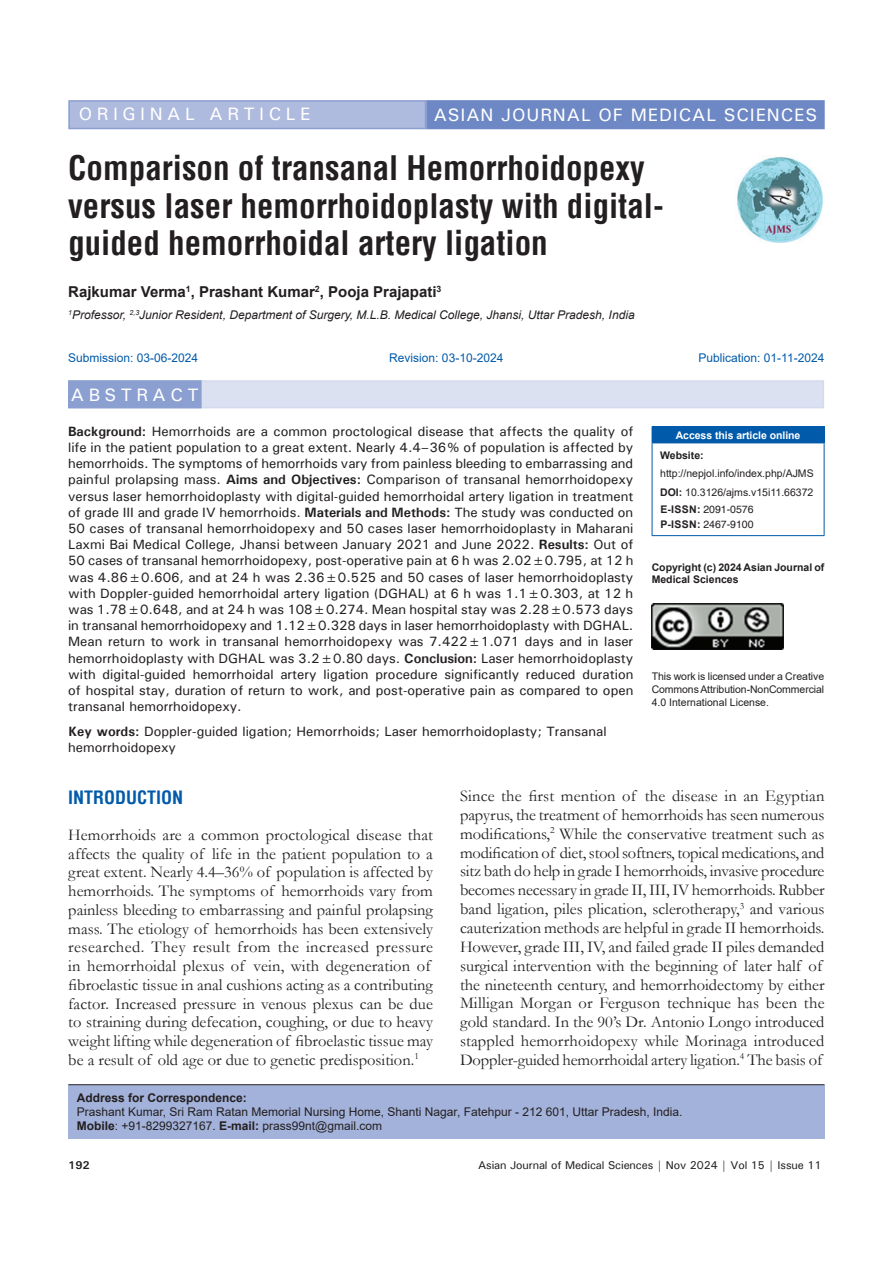
<style>
.page{position:relative;width:893px;height:1263px;background:#fff}
.page>*{position:absolute;margin:0;border:0;box-sizing:border-box;transform-origin:0 0}
.AT{font:700 condensed 33px/37.5px "Helvetica";color:#231f20}
.AH{font:500 18px "Univers";letter-spacing:.05em;color:#fff}
.AH-2{font:500 18px "Univers";letter-spacing:.25em;color:#fff}
.t1{font:700 condensed 18px "Helvetica";color:#015aaa}
.ABSH{font:500 18px "Univers";letter-spacing:.25em;color:#fff}
.TX{font:16.5px/18.9px "Garamond";color:#231f20}
.AU{font:700 15px "Helvetica";color:#231f20}
.ABS{font:500 13.5px/16.2px "Univers";color:#231f20;text-align:justify}
.KWD{font:500 13.5px/16.2px "Univers";color:#231f20}
.ADD{font:12px/14.4px "Arial";color:#231f20}
.AFF{font:italic 12px "Arial";color:#231f20}
.HIS{font:12px "Arial";color:#015aaa}
.t2{font:500 11.25px "Univers";letter-spacing:-.01em;color:#231f20}
.t3{font:700 11.25px "Univers";color:#231f20}
.License{font:10.5px/12.6px "Arial";letter-spacing:-.01em;color:#231f20;text-align:justify}
.License-2{font:700 10.5px/12.6px "Arial";color:#231f20}
.Web{font:10.5px/18.8px "Arial";color:#231f20}
.ISSN{font:10.5px/14.2px "Helvetica";color:#231f20}
.DOI{font:10.5px "Arial";color:#231f20}
.t4{font:700 10.5px "Arial";letter-spacing:-.005em;color:#fff}
.s1{font-weight:700}
</style>
<div class="page">
<div style="left:68px;top:1085px;width:756px;height:53px;background:#a3b2da"></div>
<hr style="left:68px;top:1084px;width:756px;height:1px;background:#231f20">
<img style="left:737px;top:157px;width:86px;height:86px">
<div style="left:69px;top:101px;width:356px;height:28px;background:#aebade"></div>
<div style="left:68px;top:100px;width:358px;height:29px;border:2px solid #8b9fd1"></div>
<div style="left:427px;top:101px;width:397px;height:28px;background:#6d88c5"></div>
<div style="left:426px;top:100px;width:399px;height:29px;border:2px solid #6d88c5"></div>
<div style="left:69px;top:380px;width:755px;height:28px;background:#dbe1f1"></div>
<div style="left:69px;top:381px;width:132px;height:27px;background:#8b9fd1"></div>
<div style="left:68px;top:380px;width:134px;height:28px;border:2px solid #8b9fd1"></div>
<div style="left:652px;top:427px;width:172px;height:16px;background:#015aaa"></div>
<hr style="left:652px;top:426px;width:172px;height:1px;background:#015aaa">
<svg style="left:824px;top:427px;width:1px;height:15px"></svg>
<hr style="left:652px;top:443px;width:1px;height:92px;background:#015aaa">
<hr style="left:824px;top:443px;width:1px;height:92px;background:#015aaa">
<hr style="left:652px;top:535px;width:172px;height:1px;background:#015aaa">
<img style="left:652px;top:603px;width:132px;height:47px">
<p class="AH-2" style="left:79px;top:103px;width:233px">ORIGINAL ARTICLE</p>
<p class="AH" style="left:434px;top:103px;width:385px">ASIAN JOURNAL OF MEDICAL SCIENCES</p>
<p class="AT" style="left:68px;top:149px;width:597px">Comparison of transanal Hemorrhoidopexy versus laser hemorrhoidoplasty with digital&shy;guided hemorrhoidal artery ligation</p>
<p class="AU" style="left:68px;top:281px;width:375px">Rajkumar Verma<sup>1</sup>, Prashant Kumar<sup>2</sup>, Pooja Prajapati<sup>3</sup></p>
<p class="AFF" style="left:68px;top:307px;width:568px"><sup>1</sup>Professor, <sup>2,3</sup>Junior Resident, Department of Surgery, M.L.B. Medical College, Jhansi, Uttar Pradesh, India</p>
<p class="HIS" style="left:68px;top:350px;width:132px">Submission: 03-06-2024</p>
<p class="HIS" style="left:389px;top:350px;width:116px">Revision: 03-10-2024</p>
<p class="HIS" style="left:698px;top:350px;width:127px">Publication: 01-11-2024</p>
<p class="ABSH" style="left:71px;top:383px;width:129px">ABSTRACT</p>
<p class="ABS" style="left:68px;top:423px;width:567px"><span class="s1">Background:</span> Hemorrhoids are a common proctological disease that affects the quality of life in the patient population to a great extent. Nearly 4.4–36% of population is affected by hemorrhoids. The symptoms of hemorrhoids vary from painless bleeding to embarrassing and painful prolapsing mass. <span class="s1">Aims and Objectives:</span> Comparison of transanal hemorrhoidopexy versus laser hemorrhoidoplasty with digital-guided hemorrhoidal artery ligation in treatment of grade III and grade IV hemorrhoids. <span class="s1">Materials and Methods:</span> The study was conducted on 50 cases of transanal hemorrhoidopexy and 50 cases laser hemorrhoidoplasty in Maharani Laxmi Bai Medical College, Jhansi between January 2021 and June 2022. <span class="s1">Results:</span> Out of 50 cases of transanal hemorrhoidopexy, post-operative pain at 6 h was 2.02±0.795, at 12 h was 4.86±0.606, and at 24 h was 2.36±0.525 and 50 cases of laser hemorrhoidoplasty with Doppler-guided hemorrhoidal artery ligation (DGHAL) at 6 h was 1.1±0.303, at 12 h was 1.78±0.648, and at 24 h was 108±0.274. Mean hospital stay was 2.28±0.573 days in transanal hemorrhoidopexy and 1.12±0.328 days in laser hemorrhoidoplasty with DGHAL.<br>Mean return to work in transanal hemorrhoidopexy was 7.422±1.071 days and in laser hemorrhoidoplasty with DGHAL was 3.2±0.80 days. <span class="s1">Conclusion:</span> Laser hemorrhoidoplasty with digital-guided hemorrhoidal artery ligation procedure significantly reduced duration of hospital stay, duration of return to work, and post-operative pain as compared to open transanal hemorrhoidopexy.</p>
<p class="KWD" style="left:68px;top:723px;width:540px"><span class="s1">Key words:</span> Doppler-guided ligation; Hemorrhoids; Laser hemorrhoidoplasty; Transanal hemorrhoidopexy</p>
<p class="t4" style="left:676px;top:428px;width:126px">Access this article online</p>
<p class="Web" style="left:660px;top:445px;width:155px"><span class="s1">Website: </span>http://nepjol.info/index.php/AJMS</p>
<p class="DOI" style="left:660px;top:485px;width:155px"><span class="s1">DOI:</span> 10.3126/ajms.v15i11.66372</p>
<p class="ISSN" style="left:660px;top:503px;width:95px"><span class="s1">E-ISSN:</span> 2091-0576<br><span class="s1">P-ISSN:</span> 2467-9100</p>
<p class="License-2" style="left:652px;top:561px;width:174px">Copyright (c) 2024 Asian Journal of<br>Medical Sciences</p>
<p class="License" style="left:652px;top:670px;width:174px">This work is licensed under a Creative Commons Attribution-NonCommercial 4.0 International License.</p>
<h1 class="t1" style="left:68px;top:785px;width:117px">INTRODUCTION</h1>
<p class="TX" style="left:68px;top:825px;width:366px">Hemorrhoids are a common proctological disease that affects the quality of life in the patient population to a great extent. Nearly 4.4–36% of population is affected by hemorrhoids. The symptoms of hemorrhoids vary from painless bleeding to embarrassing and painful prolapsing mass. The etiology of hemorrhoids has been extensively researched. They result from the increased pressure in hemorrhoidal plexus of vein, with degeneration of fibroelastic tissue in anal cushions acting as a contributing factor. Increased pressure in venous plexus can be due to straining during defecation, coughing, or due to heavy weight lifting while degeneration of fibroelastic tissue may be a result of old age or due to genetic predisposition.<sup>1</sup></p>
<p class="TX" style="left:460px;top:786px;width:366px">Since the first mention of the disease in an Egyptian papyrus, the treatment of hemorrhoids has seen numerous modifications,<sup>2</sup> While the conservative treatment such as modification of diet, stool softners, topical medications, and sitz bath do help in grade I hemorrhoids, invasive procedure becomes necessary in grade II, III, IV hemorrhoids. Rubber band ligation, piles plication, sclerotherapy,<sup>3</sup> and various cauterization methods are helpful in grade II hemorrhoids.<br>However, grade III, IV, and failed grade II piles demanded surgical intervention with the beginning of later half of the nineteenth century, and hemorrhoidectomy by either Milligan Morgan or Ferguson technique has been the gold standard. In the 90’s Dr. Antonio Longo introduced stappled hemorrhoidopexy while Morinaga introduced Doppler-guided hemorrhoidal artery ligation.<sup>4</sup> The basis of</p>
<p class="ADD" style="left:77px;top:1090px;width:607px"><span class="s1">Address for Correspondence:<br></span>Prashant Kumar, Sri Ram Ratan Memorial Nursing Home, Shanti Nagar, Fatehpur - 212 601, Uttar Pradesh, India.<br><span class="s1">Mobile</span>: +91-8299327167. <span class="s1">E-mail:</span> prass99nt@gmail.com</p>
<p class="t3" style="left:68px;top:1158px;width:23px">192</p>
<p class="t2" style="left:478px;top:1157px;width:345px">Asian Journal of Medical Sciences | Nov 2024 | Vol 15 | Issue 11</p>
</div>
